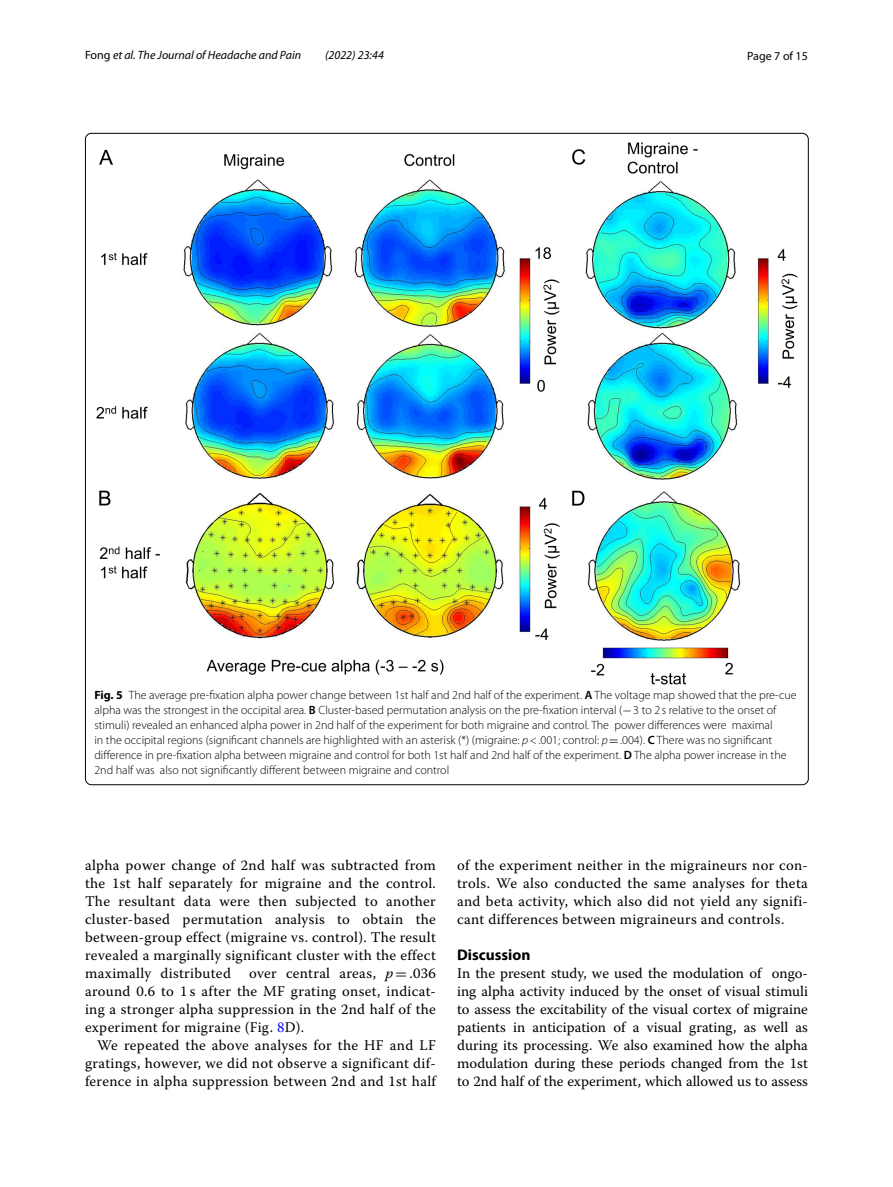
<style>
.page{position:relative;width:893px;height:1187px;background:#fff}
.page>*{position:absolute;margin:0;border:0;box-sizing:border-box;transform-origin:0 0}
.t1{font:700 15.45px "Myriad Pro";color:#000}
.t2{font:14.7px/18px "Warnock Pro";letter-spacing:.02em;color:#000;text-align:justify}
.t3{font:300 12px/15px "Myriad Pro";color:#000}
.t4{font:italic 12px "Myriad Pro";color:#000}
.t5{font:12px "Myriad Pro";color:#000}
.s1{font-style:normal}
.s2{font-weight:700}
.s3{font-weight:600}
.s4{font-family:"MTSY";font-weight:400}
.s5{font-style:italic}
.s6{font-family:"MTSY"}
.s7{color:#00f}
</style>
<div class="page">
<img style="left:97px;top:142px;width:700px;height:542px">
<p class="t4" style="left:85px;top:48px;width:218px"><span class="s1">Fong</span> et al. The Journal of Headache and Pain</p>
<p class="t4" style="left:325px;top:48px;width:60px">(2022) 23:44</p>
<p class="t5" style="left:747px;top:48px;width:62px">Page 7 of 15</p>
<p class="t3" style="left:94px;top:688px;width:704px"><span class="s2">Fig. 5</span> The average pre-fixation alpha power change between 1st half and 2nd half of the experiment. <span class="s3">A</span> The voltage map showed that the pre-cue alpha was the strongest in the occipital area. <span class="s3">B</span> Cluster-based permutation analysis on the pre-fixation interval (<span class="s4">−</span>3 to 2 s relative to the onset of stimuli) revealed an enhanced alpha power in 2nd half of the experiment for both migraine and control. The power differences were maximal<br>in the occipital regions (significant channels are highlighted with an asterisk (*) (migraine: <span class="s5">p</span>&lt;.001; control: <span class="s5">p</span><span class="s4">=</span>.004). <span class="s3">C</span> There was no significant difference in pre-fixation alpha between migraine and control for both 1st half and 2nd half of the experiment. <span class="s3">D</span> The alpha power increase in the 2nd half was also not significantly different between migraine and control</p>
<p class="t2" style="left:85px;top:856px;width:352px">alpha power change of 2nd half was subtracted from the 1st half separately for migraine and the control.<br>The resultant data were then subjected to another cluster-based permutation analysis to obtain the between-group effect (migraine vs. control). The result revealed a marginally significant cluster with the effect maximally distributed over central areas, <span class="s5">p</span> <span class="s6">=</span> .036 around 0.6 to 1 s after the MF grating onset, indicat&shy;ing a stronger alpha suppression in the 2nd half of the experiment for migraine (Fig. <span class="s7">8</span>D).</p>
<p class="t2" style="left:85px;top:1036px;width:352px;text-indent:12px">We repeated the above analyses for the HF and LF gratings, however, we did not observe a significant dif&shy;ference in alpha suppression between 2nd and 1st half</p>
<p class="t2" style="left:457px;top:856px;width:352px">of the experiment neither in the migraineurs nor con&shy;trols. We also conducted the same analyses for theta and beta activity, which also did not yield any signifi&shy;cant differences between migraineurs and controls.</p>
<p class="t1" style="left:457px;top:945px;width:75px">Discussion</p>
<p class="t2" style="left:457px;top:964px;width:352px">In the present study, we used the modulation of ongo&shy;ing alpha activity induced by the onset of visual stimuli to assess the excitability of the visual cortex of migraine patients in anticipation of a visual grating, as well as during its processing. We also examined how the alpha modulation during these periods changed from the 1st to 2nd half of the experiment, which allowed us to assess</p>
</div>
